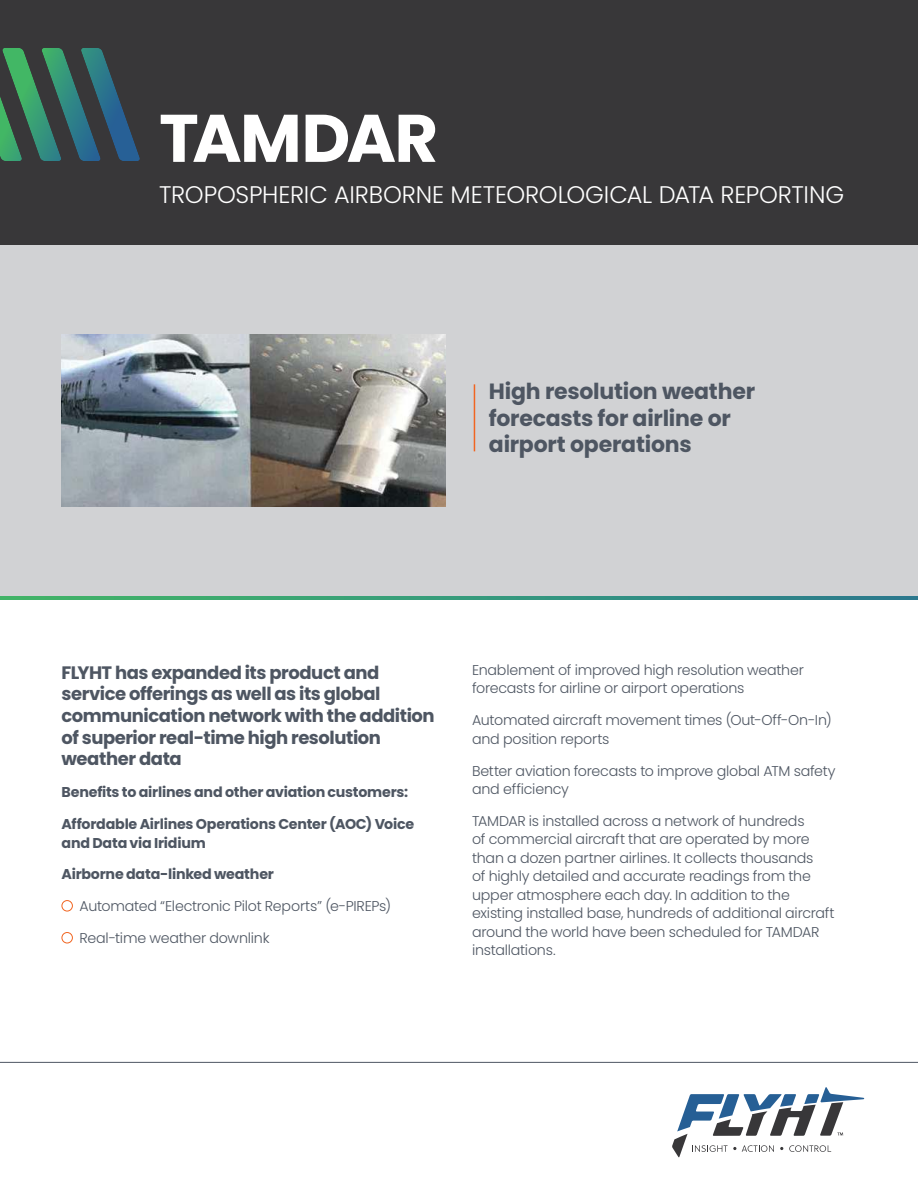
<style>
.page{position:relative;width:918px;height:1188px;background:#fff}
.page>*{position:absolute;margin:0;border:0;box-sizing:border-box;transform-origin:0 0}
.t1{font:700 67.2px "Poppins";letter-spacing:-.025em;color:#fff}
.t2{font:300 24px "Poppins";letter-spacing:-.01em;color:#fff}
.t3{font:700 22.05px/26.4px "Poppins";letter-spacing:-.01em;color:#4e5662}
.t4{font:700 18px/21.6px "Poppins";letter-spacing:-.025em;color:#4e5662}
.t5{font:300 14.25px/18.5px "Poppins";letter-spacing:-.015em;color:#4e5662}
.t6{font:700 14.25px/18.5px "Poppins";letter-spacing:-.015em;color:#4e5662}
</style>
<div class="page">
<div style="left:0;top:0;width:918px;height:245px;background:#383739"></div>
<img style="left:0;top:97px;width:2px;height:62px">
<img style="left:2px;top:48px;width:40px;height:113px">
<img style="left:42px;top:48px;width:39px;height:113px">
<img style="left:81px;top:48px;width:59px;height:113px">
<svg style="left:672px;top:1087px;width:192px;height:70px"></svg>
<hr style="left:0;top:1062px;width:918px;height:1px;background:#4e5662">
<div style="left:62px;top:900px;width:11px;height:11px;border:1px solid #f16521;border-radius:50%"></div>
<div style="left:62px;top:932px;width:11px;height:11px;border:1px solid #f16521;border-radius:50%"></div>
<div style="left:0;top:245px;width:918px;height:353px;background:#d1d2d4"></div>
<img style="left:62px;top:334px;width:383px;height:173px">
<hr style="left:474px;top:384px;width:1px;height:67px;background:#f16521">
<img style="left:0;top:597px;width:918px;height:3px">
<h1 class="t1" style="left:159px;top:101px;width:281px">TAMDAR</h1>
<h2 class="t2" style="left:159px;top:181px;width:687px">TROPOSPHERIC AIRBORNE METEOROLOGICAL DATA REPORTING</h2>
<h3 class="t3" style="left:489px;top:379px;width:268px">High resolution weather forecasts for airline or airport operations</h3>
<p class="t4" style="left:62px;top:662px;width:375px">FLYHT has expanded its product and service offerings as well as its global communication network with the addition of superior real-time high resolution weather data</p>
<p class="t6" style="left:62px;top:783px;width:348px">Benefits to airlines and other aviation customers:</p>
<p class="t6" style="left:62px;top:815px;width:354px">Affordable Airlines Operations Center (AOC) Voice and Data via Iridium</p>
<p class="t6" style="left:62px;top:866px;width:214px">Airborne data-linked weather</p>
<p class="t5" style="left:80px;top:897px;width:313px">Automated “Electronic Pilot Reports” (e-PIREPs)</p>
<p class="t5" style="left:80px;top:929px;width:192px">Real-time weather downlink</p>
<p class="t5" style="left:472px;top:661px;width:333px">Enablement of improved high resolution weather forecasts for airline or airport operations</p>
<p class="t5" style="left:472px;top:711px;width:361px">Automated aircraft movement times (Out-Off-On-In) and position reports</p>
<p class="t5" style="left:472px;top:762px;width:365px">Better aviation forecasts to improve global ATM safety and efficiency</p>
<p class="t5" style="left:472px;top:812px;width:364px">TAMDAR is installed across a network of hundreds<br>of commercial aircraft that are operated by more than a dozen partner airlines. It collects thousands<br>of highly detailed and accurate readings from the upper atmosphere each day. In addition to the existing installed base, hundreds of additional aircraft around the world have been scheduled for TAMDAR installations.</p>
</div>
